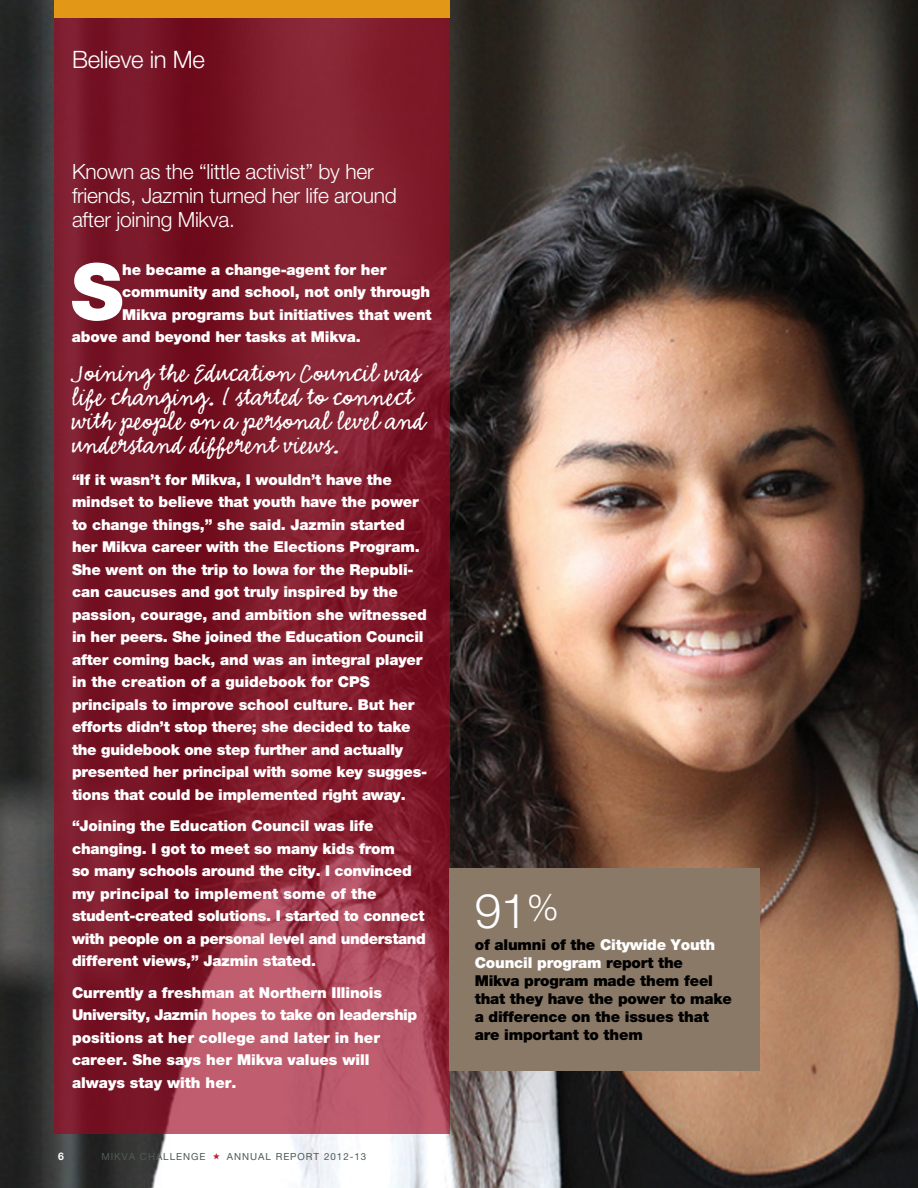
<style>
.page{position:relative;width:918px;height:1188px;background:#fff}
.page>*{position:absolute;margin:0;border:0;box-sizing:border-box;transform-origin:0 0}
.t1{font:900 78px "Helvetica Neue";color:#fff}
.t2{font:300 48px "Helvetica Neue";color:#fff}
.t3{font:28.5px/24px "Emmascript MVB Std";letter-spacing:-.01em;color:#fff}
.t4{font:300 24px "Helvetica Neue";letter-spacing:-.01em;color:#fff}
.t5{font:300 21px/24px "Helvetica Neue";letter-spacing:-.01em;color:#fff}
.t6{font:900 15px/22.5px "Helvetica Neue";letter-spacing:-.01em;color:#fff}
.t7{font:900 15px/18px "Helvetica Neue";letter-spacing:-.01em;color:#000}
.t8{font:700 10.5px "Helvetica Neue";color:#fff}
.t9{font:9.75px "Helvetica Neue";letter-spacing:.1em;color:#4c5b52}
.s1{color:#fff}
</style>
<div class="page">
<img style="left:0;top:0;width:918px;height:1188px">
<svg style="left:54px;top:18px;width:396px;height:1116px;background:#832031"></svg>
<div style="left:449px;top:869px;width:311px;height:202px;background:#8a7967"></div>
<div style="left:54px;top:0;width:396px;height:18px;background:#e29717"></div>
<svg style="left:213px;top:1153px;width:7px;height:7px"></svg>
<h3 class="t4" style="left:72px;top:44px;width:135px">Believe in Me</h3>
<h3 class="t5" style="left:72px;top:159px;width:326px">Known as the “little activist” by her friends, Jazmin turned her life around after joining Mikva.</h3>
<h1 class="t1" style="left:71px;top:245px;width:54px">S</h1>
<p class="t6" style="left:122px;top:258px;width:266px">he became a change-agent for her</p>
<p class="t6" style="left:122px;top:280px;width:309px">community and school, not only through</p>
<p class="t6" style="left:122px;top:303px;width:311px">Mikva programs but initiatives that went</p>
<p class="t6" style="left:72px;top:325px;width:290px">above and beyond her tasks at Mikva.</p>
<h3 class="t3" style="left:72px;top:362px;width:356px">Joining the Education Council was life changing. I started to connect with people on a personal level and understand different views.</h3>
<p class="t6" style="left:72px;top:468px;width:357px">“If it wasn’t for Mikva, I wouldn’t have the mindset to believe that youth have the power to change things,” she said. Jazmin started her Mikva career with the Elections Program.<br>She went on the trip to Iowa for the Republi&shy;can caucuses and got truly inspired by the passion, courage, and ambition she witnessed in her peers. She joined the Education Council after coming back, and was an integral player in the creation of a guidebook for CPS principals to improve school culture. But her efforts didn’t stop there; she decided to take the guidebook one step further and actually presented her principal with some key sugges&shy;tions that could be implemented right away.</p>
<p class="t6" style="left:72px;top:814px;width:356px">“Joining the Education Council was life changing. I got to meet so many kids from<br>so many schools around the city. I convinced my principal to implement some of the student-created solutions. I started to connect with people on a personal level and understand different views,” Jazmin stated.</p>
<p class="t6" style="left:72px;top:981px;width:347px">Currently a freshman at Northern Illinois University, Jazmin hopes to take on leadership positions at her college and later in her career. She says her Mikva values will always stay with her.</p>
<p class="t8" style="left:58px;top:1150px;width:7px">6</p>
<p class="t9" style="left:101px;top:1151px;width:106px">MIKVA CHALLENGE</p>
<p class="t9" style="left:227px;top:1151px;width:141px">ANNUAL REPORT 2012-13</p>
<h2 class="t2" style="left:475px;top:882px;width:86px">91<sup>%</sup></h2>
<p class="t7" style="left:475px;top:936px;width:259px">of alumni of the <span class="s1">Citywide Youth<br>Council program</span> report the<br>Mikva program made them feel that they have the power to make a difference on the issues that are important to them</p>
</div>
